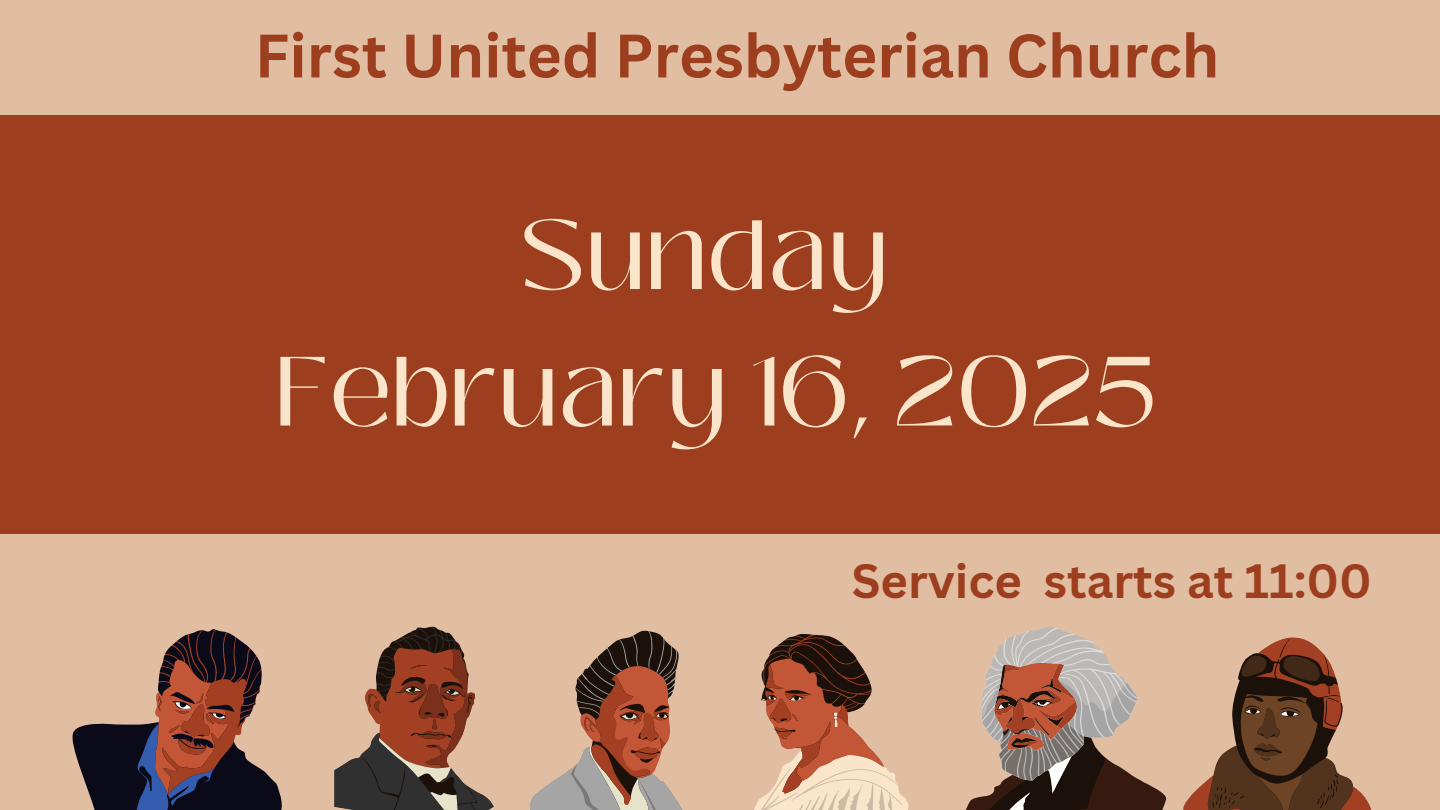
<style>
.page{position:relative;width:1440px;height:810px;background:#e1bda2}
.page>*{position:absolute;margin:0;border:0;box-sizing:border-box;transform-origin:0 0}
.t1{font:97.9px/136.5px "Black Mango";color:#fae5cb;text-align:center}
.t2{font:700 59.9px "Canva Sans";color:#9d3e1e}
.t3{font:700 46.8px "Canva Sans";color:#9d3e1e}
</style>
<div class="page">
<svg style="left:966px;top:627px;width:201px;height:183px"></svg>
<svg style="left:530px;top:630px;width:153px;height:180px"></svg>
<svg style="left:334px;top:627px;width:160px;height:183px"></svg>
<svg style="left:754px;top:634px;width:155px;height:176px"></svg>
<div style="left:0;top:115px;width:1439px;height:419px;background:#9d3e1e"></div>
<svg style="left:72px;top:629px;width:210px;height:181px"></svg>
<svg style="left:1183px;top:637px;width:189px;height:173px"></svg>
<h1 class="t2" style="left:255px;top:13px;width:966px">First United Presbyterian Church</h1>
<h2 class="t1" style="left:274px;top:188px;width:884px">Sunday<br>February 16, 2025</h2>
<p class="t3" style="left:852px;top:548px;width:522px">Service starts at 11:00</p>
</div>
